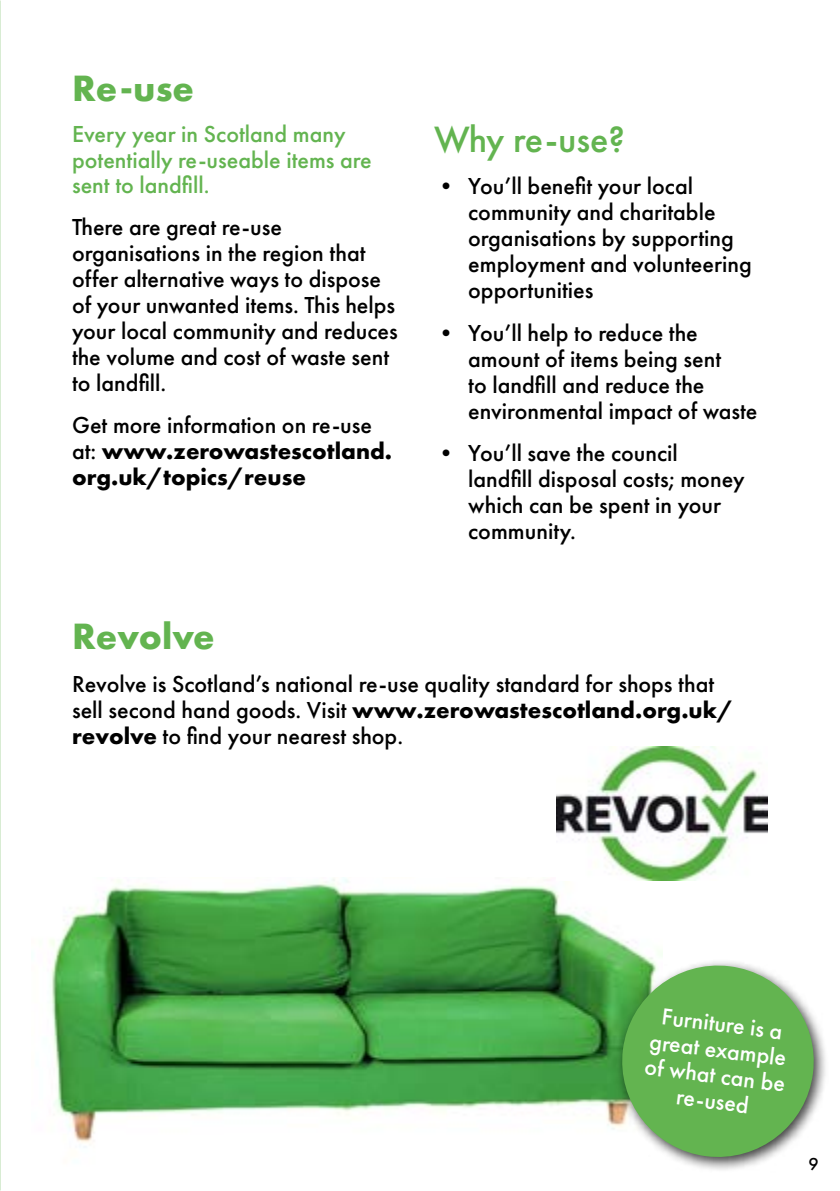
<style>
.page{position:relative;width:840px;height:1191px;background:#fff}
.page>*{position:absolute;margin:0;border:0;box-sizing:border-box;transform-origin:0 0}
.t1{font:700 38px "Futura PT";color:#63b450}
.t2{font:500 38px "Futura PT";letter-spacing:-.03em;color:#63b450}
.t3{font:500 24px/25.8px "Futura PT";color:#000}
.t4{font:700 24px/25.8px "Futura PT";color:#000}
.t5{font:500 24px/25.8px "Futura PT";color:#63b450}
.t6{font:500 24px/25.8px "Futura PT";color:#fff;text-align:center}
.t7{font:500 18px "Futura PT";color:#000}
.s1{font-weight:500}
.s2{font-weight:700}
</style>
<div class="page">
<img style="left:49px;top:877px;width:613px;height:271px">
<img style="left:556px;top:746px;width:211px;height:134px">
<div style="left:614px;top:958px;width:214px;height:214px;background:#000;opacity:.75"></div>
<svg style="left:616px;top:959px;width:203px;height:203px;background:#7fbd71"></svg>
<h1 class="t1" style="left:72px;top:64px;width:123px">Re-use</h1>
<p class="t5" style="left:72px;top:121px;width:301px">Every year in Scotland many potentially re-useable items are sent to landfill.</p>
<p class="t3" style="left:72px;top:214px;width:327px">There are great re-use organisations in the region that offer alternative ways to dispose of your unwanted items. This helps your local community and reduces the volume and cost of waste sent to landfill.</p>
<p class="t4" style="left:72px;top:411px;width:321px"><span class="s1">Get more information on re-use at:</span> www.zerowastescotland. org.uk/topics/reuse</p>
<h1 class="t2" style="left:434px;top:117px;width:192px">Why re-use?</h1>
<p class="t3" style="left:468px;top:173px;width:285px;text-indent:-34px">• You’ll benefit your local community and charitable organisations by supporting employment and volunteering opportunities</p>
<p class="t3" style="left:468px;top:320px;width:290px;text-indent:-34px">• You’ll help to reduce the amount of items being sent<br>to landfill and reduce the environmental impact of waste</p>
<p class="t3" style="left:468px;top:440px;width:278px;text-indent:-34px">• You’ll save the council landfill disposal costs; money which can be spent in your community.</p>
<h1 class="t1" style="left:72px;top:612px;width:144px">Revolve</h1>
<p class="t3" style="left:72px;top:671px;width:662px">Revolve is Scotland’s national re-use quality standard for shops that sell second hand goods. Visit <span class="s2">www.zerowastescotland.org.uk/ revolve</span> to find your nearest shop.</p>
<p class="t6" style="left:652px;top:1002px;width:143px;rotate:7deg">Furniture is a great example of what can be re-used</p>
<p class="t7" style="left:808px;top:1152px;width:12px">9</p>
</div>
